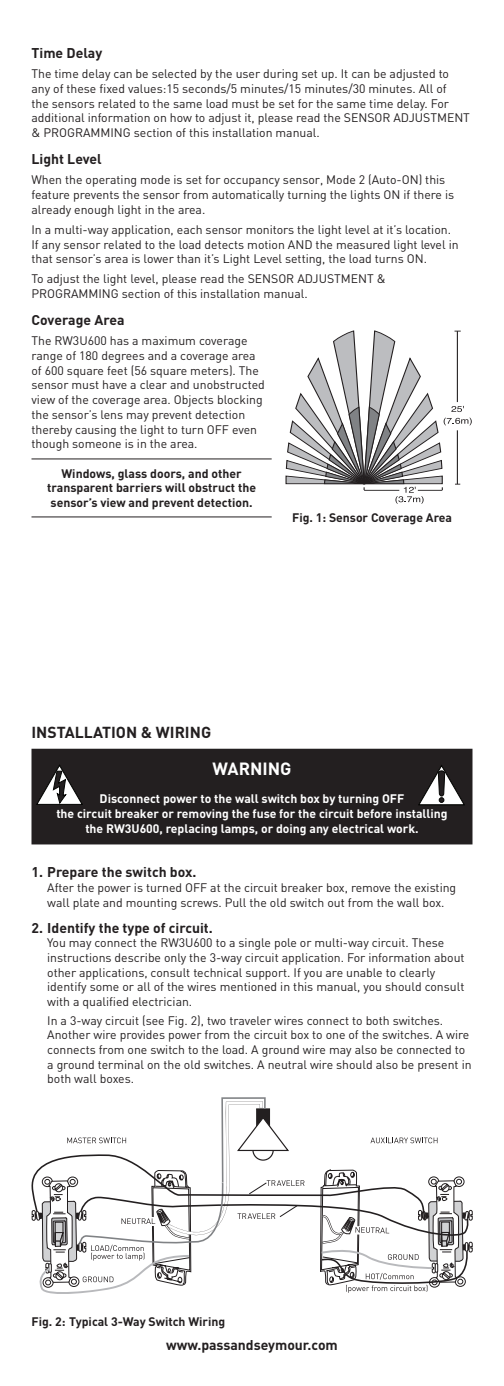
<style>
.page{position:relative;width:504px;height:1386px;background:#fff}
.page>*{position:absolute;margin:0;border:0;box-sizing:border-box;transform-origin:0 0}
.t1{font:700 17.5px "DIN";color:#fff}
.ii_HEAD_1{font:700 15.75px "DIN";color:#231f20}
.ii_HEAD_FOR_LIST{font:700 14px "DIN";color:#231f20}
.ii_HEAD_2{font:700 14px "DIN";color:#231f20}
.ii_BODY_TEXT{font:700 14px "DIN";color:#231f20}
.ii_BODY_TEXT-2{font:12.25px/14.7px "DIN";color:#231f20}
.ii_LIST_STEPS{font:12.25px/14.7px "DIN";color:#231f20}
.t2{font:700 12.25px/14.7px "DIN";color:#fff;text-align:center}
.ii_BORDER_TOP_BOTTOM{font:700 12.25px/14.7px "DIN";color:#231f20;text-align:center}
.ii_CAPTION{font:700 12.25px "DIN";color:#231f20}
</style>
<div class="page">
<hr style="left:32px;top:459px;width:240px;height:1px;background:#231f20">
<hr style="left:32px;top:517px;width:240px;height:1px;background:#231f20">
<div style="left:32px;top:750px;width:440px;height:94px;background:#231f20"></div>
<div style="left:32px;top:749px;width:440px;height:95px;border:2px solid #231f20"></div>
<svg style="left:36px;top:765px;width:47px;height:40px"></svg>
<svg style="left:418px;top:765px;width:47px;height:41px"></svg>
<svg style="left:346px;top:1176px;width:126px;height:117px"></svg>
<svg style="left:320px;top:1196px;width:151px;height:91px"></svg>
<svg style="left:32px;top:1169px;width:395px;height:53px"></svg>
<svg style="left:35px;top:1097px;width:270px;height:197px"></svg>
<svg style="left:370px;top:1138px;width:68px;height:5px"></svg>
<svg style="left:286px;top:331px;width:186px;height:173px"></svg>
<p class="ii_HEAD_2" style="left:32px;top:44px;width:72px">Time Delay</p>
<p class="ii_BODY_TEXT-2" style="left:32px;top:66px;width:440px">The time delay can be selected by the user during set up. It can be adjusted to any of these fixed values:15 seconds/5 minutes/15 minutes/30 minutes. All of<br>the sensors related to the same load must be set for the same time delay. For additional information on how to adjust it, please read the SENSOR ADJUSTMENT &amp; PROGRAMMING section of this installation manual.</p>
<p class="ii_HEAD_2" style="left:32px;top:150px;width:72px">Light Level</p>
<p class="ii_BODY_TEXT-2" style="left:32px;top:172px;width:424px">When the operating mode is set for occupancy sensor, Mode 2 (Auto-ON) this feature prevents the sensor from automatically turning the lights ON if there is already enough light in the area.</p>
<p class="ii_BODY_TEXT-2" style="left:32px;top:222px;width:429px">In a multi-way application, each sensor monitors the light level at it’s location.<br>If any sensor related to the load detects motion AND the measured light level in that sensor’s area is lower than it’s Light Level setting, the load turns ON.</p>
<p class="ii_BODY_TEXT-2" style="left:32px;top:271px;width:356px">To adjust the light level, please read the SENSOR ADJUSTMENT &amp;<br>PROGRAMMING section of this installation manual.</p>
<p class="ii_HEAD_2" style="left:32px;top:311px;width:94px">Coverage Area</p>
<p class="ii_BODY_TEXT-2" style="left:32px;top:333px;width:235px">The RW3U600 has a maximum coverage range of 180 degrees and a coverage area of 600 square feet (56 square meters). The sensor must have a clear and unobstructed view of the coverage area. Objects blocking the sensor’s lens may prevent detection thereby causing the light to turn OFF even though someone is in the area.</p>
<p class="ii_BORDER_TOP_BOTTOM" style="left:47px;top:465px;width:210px">Windows, glass doors, and other transparent barriers will obstruct the sensor’s view and prevent detection.</p>
<p class="ii_HEAD_1" style="left:32px;top:722px;width:181px">INSTALLATION &amp; WIRING</p>
<p class="ii_CAPTION" style="left:292px;top:509px;width:161px">Fig. 1: Sensor Coverage Area</p>
<p class="t1" style="left:212px;top:757px;width:81px">WARNING</p>
<p class="t2" style="left:56px;top:791px;width:393px">Disconnect power to the wall switch box by turning OFF<br>the circuit breaker or removing the fuse for the circuit before installing the RW3U600, replacing lamps, or doing any electrical work.</p>
<p class="ii_HEAD_FOR_LIST" style="left:32px;top:863px;width:166px">1. Prepare the switch box.</p>
<p class="ii_LIST_STEPS" style="left:47px;top:880px;width:411px">After the power is turned OFF at the circuit breaker box, remove the existing wall plate and mounting screws. Pull the old switch out from the wall box.</p>
<p class="ii_HEAD_FOR_LIST" style="left:32px;top:918px;width:183px">2. Identify the type of circuit.</p>
<p class="ii_LIST_STEPS" style="left:47px;top:935px;width:419px">You may connect the RW3U600 to a single pole or multi-way circuit. These instructions describe only the 3-way circuit application. For information about other applications, consult technical support. If you are unable to clearly identify some or all of the wires mentioned in this manual, you should consult with a qualified electrician.</p>
<p class="ii_LIST_STEPS" style="left:47px;top:1013px;width:426px">In a 3-way circuit (see Fig. 2), two traveler wires connect to both switches.<br>Another wire provides power from the circuit box to one of the switches. A wire connects from one switch to the load. A ground wire may also be connected to a ground terminal on the old switches. A neutral wire should also be present in both wall boxes.</p>
<p class="ii_CAPTION" style="left:32px;top:1313px;width:195px">Fig. 2: Typical 3-Way Switch Wiring</p>
<p class="ii_BODY_TEXT" style="left:166px;top:1335px;width:173px">www.passandseymour.com</p>
</div>
